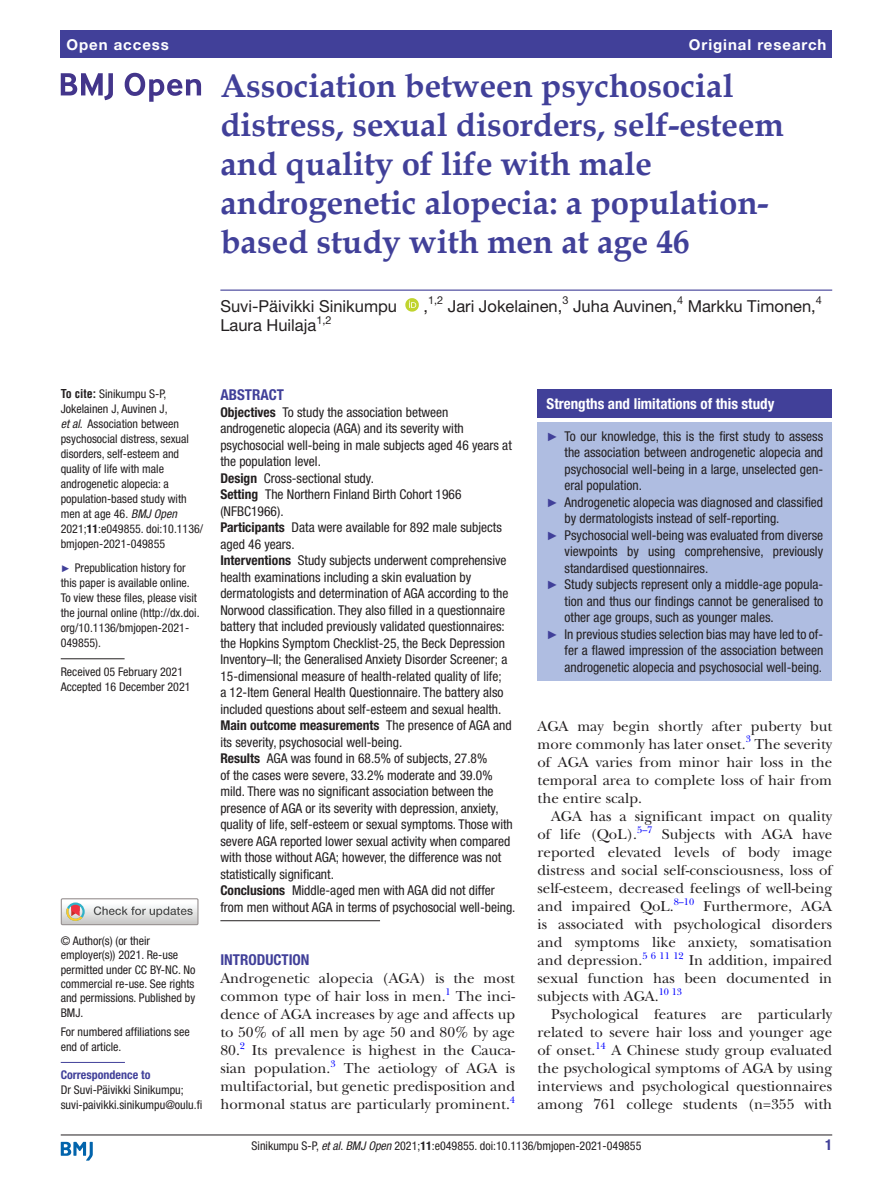
<style>
.page{position:relative;width:893px;height:1191px;background:#fff}
.page>*{position:absolute;margin:0;border:0;box-sizing:border-box;transform-origin:0 0}
.t1{font:700 33px/39px "Book Antiqua";color:#414099}
.t2{font:16.5px "Helvetica Neue LT Std";color:#231f20}
.t3{font:15px/18px "New Baskerville";color:#231f20;text-align:justify}
.t4{font:700 condensed 15px "Helvetica Neue LT Std";color:#fff}
.t5{font:700 15px "Helvetica Neue LT Std";letter-spacing:.065em;color:#fff}
.t6{font:700 condensed 15px "Helvetica Neue LT Std";color:#414099}
.t7{font:condensed 13.5px/16.5px "Helvetica Neue LT Std";color:#231f20}
.t8{font:condensed 12px/15px "Helvetica Neue LT Std";color:#231f20}
.t9{font:700 condensed 12px "Helvetica Neue LT Std";color:#414099}
.t10{font:10.95px "Helvetica Neue LT Std";color:#231f20}
.t11{font:9.9px "New Baskerville";color:#00f}
.s1{font-family:"Helvetica LT Std";font-weight:700}
.s2{font-style:italic}
.s3{font-weight:700}
.s4{font-family:"Arial";font-stretch:normal;font-size:9.75px;color:#414099}
.s5{font-family:"Arial";font-stretch:normal;font-size:12px;color:#414099}
</style>
<div class="page">
<hr style="left:61px;top:1134px;width:771px;height:1px;background:#231f20">
<svg style="left:61px;top:1141px;width:32px;height:19px"></svg>
<div style="left:61px;top:31px;width:771px;height:27px;background:#414099"></div>
<hr style="left:220px;top:289px;width:612px;height:2px;background:#414099">
<svg style="left:405px;top:298px;width:14px;height:14px"></svg>
<hr style="left:61px;top:658px;width:64px;height:1px;background:#231f20">
<hr style="left:61px;top:1062px;width:64px;height:1px;background:#414099">
<svg style="left:61px;top:73px;width:52px;height:27px"></svg>
<svg style="left:125px;top:73px;width:76px;height:29px"></svg>
<div style="left:61px;top:898px;width:138px;height:27px;border:1px solid #969090"></div>
<svg style="left:61px;top:898px;width:137px;height:26px"></svg>
<hr style="left:220px;top:920px;width:160px;height:1px;background:#231f20">
<div style="left:538px;top:389px;width:294px;height:29px;background:#414099"></div>
<div style="left:538px;top:422px;width:294px;height:259px;background:#afbde1"></div>
<p class="t5" style="left:66px;top:35px;width:104px">Open access</p>
<p class="t5" style="left:689px;top:35px;width:139px">Original research</p>
<h1 class="t1" style="left:220px;top:66px;width:565px">Association between psychosocial distress, sexual disorders, self-esteem and quality of life with male androgenetic alopecia: a population&shy;based study with men at age 46</h1>
<p class="t2" style="left:220px;top:296px;width:178px">Suvi-Päivikki Sinikumpu</p>
<p class="t2" style="left:423px;top:296px;width:6px">,</p>
<p class="t10" style="left:428px;top:294px;width:17px">1,2</p>
<p class="t2" style="left:448px;top:296px;width:116px">Jari Jokelainen,</p>
<p class="t10" style="left:562px;top:294px;width:8px">3</p>
<p class="t2" style="left:573px;top:296px;width:105px">Juha Auvinen,</p>
<p class="t10" style="left:677px;top:294px;width:8px">4</p>
<p class="t2" style="left:688px;top:296px;width:130px">Markku Timonen,</p>
<p class="t10" style="left:816px;top:294px;width:8px">4</p>
<p class="t2" style="left:220px;top:315px;width:97px">Laura Huilaja</p>
<p class="t10" style="left:316px;top:313px;width:17px">1,2</p>
<p class="t8" style="left:61px;top:386px;width:144px"><span class="s1">To cite:</span> Sinikumpu S-P,<br>Jokelainen J, Auvinen J,<br><span class="s2">et al</span>. Association between psychosocial distress, sexual disorders, self-esteem and quality of life with male androgenetic alopecia: a population-based study with men at age 46. <span class="s2">BMJ Open<br></span>2021;<span class="s3">11</span>:e049855. doi:10.1136/ bmjopen-2021-049855</p>
<p class="t8" style="left:61px;top:560px;width:140px"><span class="s4">►</span> Prepublication history for this paper is available online.<br>To view these files, please visit the journal online (http://dx.doi. org/10.1136/bmjopen-2021-<br>049855).</p>
<p class="t8" style="left:61px;top:664px;width:131px">Received 05 February 2021<br>Accepted 16 December 2021</p>
<p class="t8" style="left:61px;top:933px;width:136px;line-height:14.4px">© Author(s) (or their employer(s)) 2021. Re-use permitted under CC BY-NC. No commercial re-use. See rights and permissions. Published by<br>BMJ.</p>
<p class="t8" style="left:61px;top:1024px;width:130px">For numbered affiliations see end of article.</p>
<p class="t9" style="left:61px;top:1067px;width:91px">Correspondence to</p>
<p class="t8" style="left:61px;top:1082px;width:143px">Dr Suvi-Päivikki Sinikumpu; suvi-paivikki.sinikumpu@oulu.fi</p>
<p class="t6" style="left:220px;top:386px;width:65px">ABSTRACT</p>
<p class="t7" style="left:220px;top:403px;width:297px"><span class="s3">Objectives</span> To study the association between androgenetic alopecia (AGA) and its severity with psychosocial well-being in male subjects aged 46 years at the population level.<br><span class="s3">Design</span> Cross-sectional study.<br><span class="s3">Setting</span> The Northern Finland Birth Cohort 1966 (NFBC1966).<br><span class="s3">Participants</span> Data were available for 892 male subjects aged 46 years.<br><span class="s3">Interventions</span> Study subjects underwent comprehensive health examinations including a skin evaluation by dermatologists and determination of AGA according to the Norwood classification. They also filled in a questionnaire battery that included previously validated questionnaires: the Hopkins Symptom Checklist-25, the Beck Depression Inventory–II; the Generalised Anxiety Disorder Screener; a 15-dimensional measure of health-related quality of life;<br>a 12-Item General Health Questionnaire. The battery also included questions about self-esteem and sexual health.<br><span class="s3">Main outcome measurements</span> The presence of AGA and its severity, psychosocial well-being.<br><span class="s3">Results</span> AGA was found in 68.5% of subjects, 27.8%<br>of the cases were severe, 33.2% moderate and 39.0% mild. There was no significant association between the presence of AGA or its severity with depression, anxiety, quality of life, self-esteem or sexual symptoms. Those with severe AGA reported lower sexual activity when compared with those without AGA; however, the difference was not statistically significant.<br><span class="s3">Conclusions</span> Middle-aged men with AGA did not differ from men without AGA in terms of psychosocial well-being.</p>
<p class="t6" style="left:220px;top:951px;width:91px">INTRODUCTION</p>
<p class="t3" style="left:220px;top:969px;width:296px">Androgenetic alopecia (AGA) is the most common type of hair loss in men.<sup>1</sup> The inci&shy;dence of AGA increases by age and affects up to 50% of all men by age 50 and 80% by age 80.</p>
<p class="t11" style="left:240px;top:1039px;width:7px">2</p>
<p class="t3" style="left:220px;top:1041px;width:296px;text-indent:32px">Its prevalence is highest in the Cauca&shy;sian population.</p>
<p class="t11" style="left:330px;top:1057px;width:7px">3</p>
<p class="t3" style="left:220px;top:1059px;width:296px;text-indent:123px">The aetiology of AGA is multifactorial, but genetic predisposition and hormonal status are particularly prominent.<sup>4</sup></p>
<p class="t4" style="left:547px;top:395px;width:229px">Strengths and limitations of this study</p>
<p class="t7" style="left:547px;top:428px;width:278px"><span class="s5">►</span> To our knowledge, this is the first study to assess</p>
<p class="t7" style="left:565px;top:444px;width:260px">the association between androgenetic alopecia and</p>
<p class="t7" style="left:565px;top:461px;width:260px">psychosocial well-being in a large, unselected gen-</p>
<p class="t7" style="left:565px;top:477px;width:79px">eral population.</p>
<p class="t7" style="left:547px;top:494px;width:278px"><span class="s5">►</span> Androgenetic alopecia was diagnosed and classified</p>
<p class="t7" style="left:565px;top:510px;width:216px">by dermatologists instead of self-reporting.</p>
<p class="t7" style="left:547px;top:527px;width:278px"><span class="s5">►</span> Psychosocial well-being was evaluated from diverse</p>
<p class="t7" style="left:565px;top:543px;width:260px">viewpoints by using comprehensive, previously</p>
<p class="t7" style="left:565px;top:560px;width:145px">standardised questionnaires.</p>
<p class="t7" style="left:547px;top:576px;width:278px"><span class="s5">►</span> Study subjects represent only a middle-age popula-</p>
<p class="t7" style="left:565px;top:593px;width:260px">tion and thus our findings cannot be generalised to</p>
<p class="t7" style="left:565px;top:609px;width:211px">other age groups, such as younger males.</p>
<p class="t7" style="left:547px;top:626px;width:278px"><span class="s5">►</span> In previous studies selection bias may have led to of-</p>
<p class="t7" style="left:565px;top:642px;width:260px">fer a flawed impression of the association between</p>
<p class="t7" style="left:565px;top:659px;width:259px">androgenetic alopecia and psychosocial well-being.</p>
<p class="t3" style="left:538px;top:717px;width:296px">AGA may begin shortly after puberty but more commonly has later onset.<sup>3</sup> The severity of AGA varies from minor hair loss in the temporal area to complete loss of hair from the entire scalp.</p>
<p class="t3" style="left:538px;top:807px;width:296px;text-indent:14px">AGA has a significant impact on quality of life (QoL).</p>
<p class="t11" style="left:637px;top:823px;width:17px">5–7</p>
<p class="t3" style="left:538px;top:825px;width:296px;text-indent:124px">Subjects with AGA have reported elevated levels of body image distress and social self-consciousness, loss of self-esteem, decreased feelings of well-being and impaired QoL.</p>
<p class="t11" style="left:674px;top:895px;width:22px">8–10</p>
<p class="t3" style="left:538px;top:897px;width:296px;text-indent:166px">Furthermore, AGA is associated with psychological disorders and symptoms like anxiety, somatisation and depression.</p>
<p class="t11" style="left:642px;top:949px;width:43px">5 6 11 12</p>
<p class="t3" style="left:538px;top:951px;width:296px;text-indent:151px">In addition, impaired sexual function has been documented in subjects with AGA.</p>
<p class="t11" style="left:659px;top:985px;width:25px">10 13</p>
<p class="t3" style="left:538px;top:1005px;width:296px;text-indent:14px">Psychological features are particularly related to severe hair loss and younger age of onset.</p>
<p class="t11" style="left:595px;top:1039px;width:12px">14</p>
<p class="t3" style="left:538px;top:1041px;width:296px;text-indent:74px">A Chinese study group evaluated the psychological symptoms of AGA by using interviews and psychological questionnaires among 761 college students (n=355 with</p>
<p class="t8" style="left:252px;top:1137px;width:391px">Sinikumpu S-P, <span class="s2">et al</span>. <span class="s2">BMJ Open</span> 2021;<span class="s3">11</span>:e049855. doi:10.1136/bmjopen-2021-049855</p>
<p class="t6" style="left:825px;top:1135px;width:9px">1</p>
</div>
